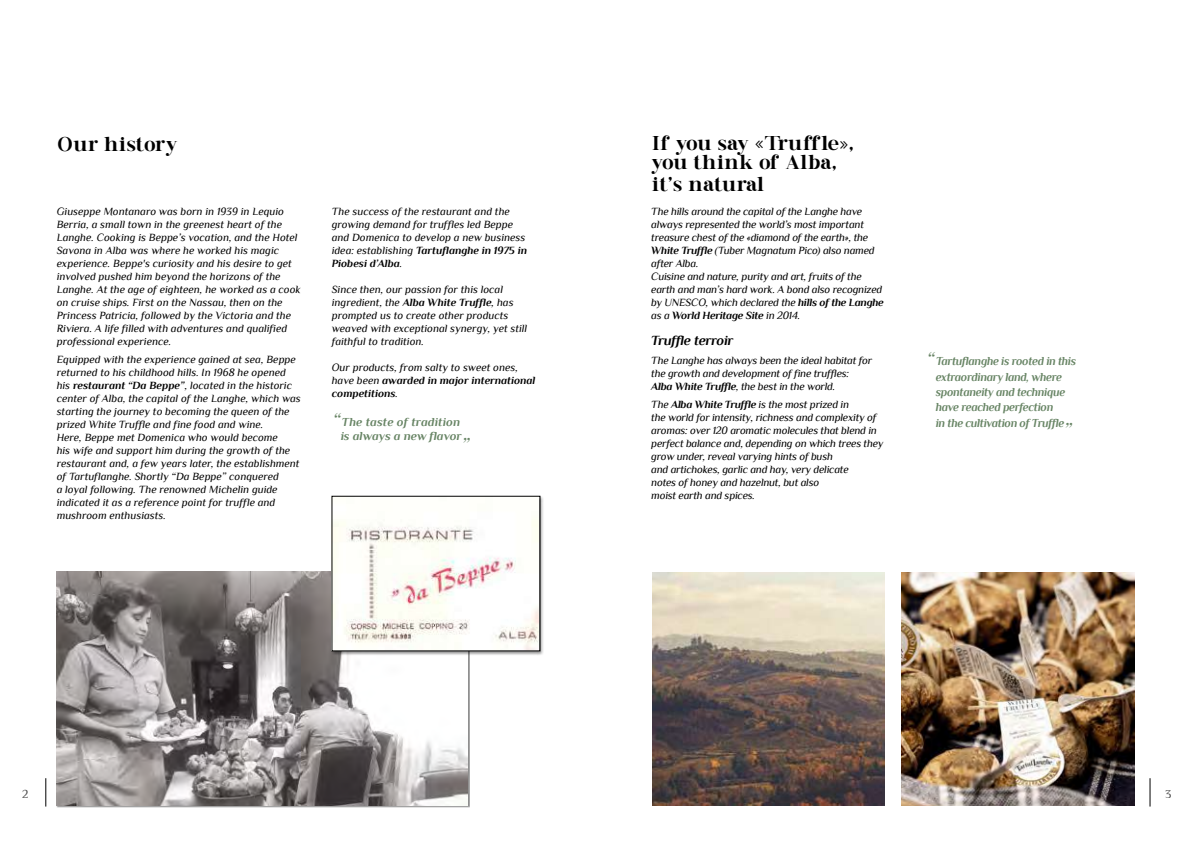
<style>
.page{position:relative;width:1191px;height:842px;background:#fff}
.page>*{position:absolute;margin:0;border:0;box-sizing:border-box;transform-origin:0 0}
.t1{font:20px/19px "Buttershine Serif";letter-spacing:.03em;color:#000}
.t2{font:italic 19.1px "Philosopher";color:#678464}
.t3{font:italic 700 14px "Philosopher";letter-spacing:-.02em;color:#000}
.t4{font:italic 700 12.2px/15.3px "Philosopher";letter-spacing:-.025em;color:#678464;scale:.94 1}
.t5{font:italic 700 12.2px/13.8px "Philosopher";letter-spacing:.005em;color:#678464;text-align:right}
.t6{font:12px "Philosopher";color:#000}
.t7{font:italic 11px/13px "Philosopher";color:#000}
.t8{font:italic 11px/13px "Philosopher";letter-spacing:-.02em;color:#000}
.s1{font-weight:700}
.s2{font-weight:400;font-size:19.1px}
</style>
<div class="page">
<svg style="left:1149px;top:778px;width:1px;height:28px"></svg>
<svg style="left:46px;top:778px;width:1px;height:28px"></svg>
<img style="left:57px;top:571px;width:411px;height:234px">
<div style="left:331px;top:495px;width:213px;height:160px;background:#000;opacity:.45"></div>
<img style="left:334px;top:498px;width:204px;height:151px">
<img style="left:652px;top:573px;width:232px;height:232px">
<img style="left:901px;top:573px;width:233px;height:233px">
<h1 class="t1" style="left:57px;top:135px;width:122px">Our history</h1>
<p class="t7" style="left:57px;top:204px;width:246px">Giuseppe Montanaro was born in 1939 in Lequio Berria, a small town in the greenest heart of the Langhe. Cooking is Beppe’s vocation, and the Hotel Savona in Alba was where he worked his magic experience. Beppe's curiosity and his desire to get involved pushed him beyond the horizons of the Langhe. At the age of eighteen, he worked as a cook on cruise ships. First on the Nassau, then on the Princess Patricia, followed by the Victoria and the Riviera. A life filled with adventures and qualified professional experience.</p>
<p class="t7" style="left:57px;top:353px;width:246px">Equipped with the experience gained at sea, Beppe returned to his childhood hills. In 1968 he opened his <span class="s1">restaurant “Da Beppe”</span>, located in the historic center of Alba, the capital of the Langhe, which was starting the journey to becoming the queen of the prized White Truffle and fine food and wine.<br>Here, Beppe met Domenica who would become<br>his wife and support him during the growth of the restaurant and, a few years later, the establishment of Tartuflanghe. Shortly “Da Beppe” conquered<br>a loyal following. The renowned Michelin guide indicated it as a reference point for truffle and mushroom enthusiasts.</p>
<p class="t7" style="left:332px;top:205px;width:197px">The success of the restaurant and the growing demand for truffles led Beppe and Domenica to develop a new business idea: establishing <span class="s1">Tartuflanghe in 1975 in Piobesi d’Alba</span>.</p>
<p class="t7" style="left:332px;top:283px;width:197px">Since then, our passion for this local ingredient, the <span class="s1">Alba White Truffle</span>, has prompted us to create other products weaved with exceptional synergy, yet still faithful to tradition.</p>
<p class="t7" style="left:332px;top:361px;width:205px">Our products, from salty to sweet ones, have been <span class="s1">awarded in major international competitions</span>.</p>
<p class="t5" style="left:333px;top:415px;width:130px"><span class="s2">“</span>The taste of tradition is always a new flavor</p>
<h2 class="t2" style="left:462px;top:434px;width:9px">”</h2>
<h1 class="t1" style="left:652px;top:134px;width:203px">If you say «Truffle», you think of Alba,</h1>
<h1 class="t1" style="left:652px;top:175px;width:113px">it's natural</h1>
<p class="t8" style="left:651px;top:205px;width:234px">The hills around the capital of the Langhe have always represented the world’s most important treasure chest of the «diamond of the earth», the <span class="s1">White Truffle</span> (Tuber Magnatum Pico) also named after Alba.<br>Cuisine and nature, purity and art, fruits of the earth and man’s hard work. A bond also recognized by UNESCO, which declared the <span class="s1">hills of the Langhe </span>as a <span class="s1">World Heritage Site</span> in 2014.</p>
<p class="t3" style="left:651px;top:333px;width:84px">Truffle terroir</p>
<p class="t8" style="left:651px;top:354px;width:222px">The Langhe has always been the ideal habitat for the growth and development of fine truffles:<br><span class="s1">Alba White Truffle</span>, the best in the world.</p>
<p class="t8" style="left:651px;top:398px;width:234px">The <span class="s1">Alba White Truffle</span> is the most prized in<br>the world for intensity, richness and complexity of aromas: over 120 aromatic molecules that blend in perfect balance and, depending on which trees they grow under, reveal varying hints of bush<br>and artichokes, garlic and hay, very delicate<br>notes of honey and hazelnut, but also<br>moist earth and spices.</p>
<p class="t4" style="left:935px;top:354px;width:151px;text-indent:-9px"><span class="s2">“</span>Tartuflanghe is rooted in this extraordinary land, where spontaneity and technique have reached perfection<br>in the cultivation of Truffle</p>
<h2 class="t2" style="left:1064px;top:419px;width:9px">”</h2>
<p class="t6" style="left:22px;top:787px;width:8px">2</p>
<p class="t6" style="left:1165px;top:787px;width:8px">3</p>
</div>
